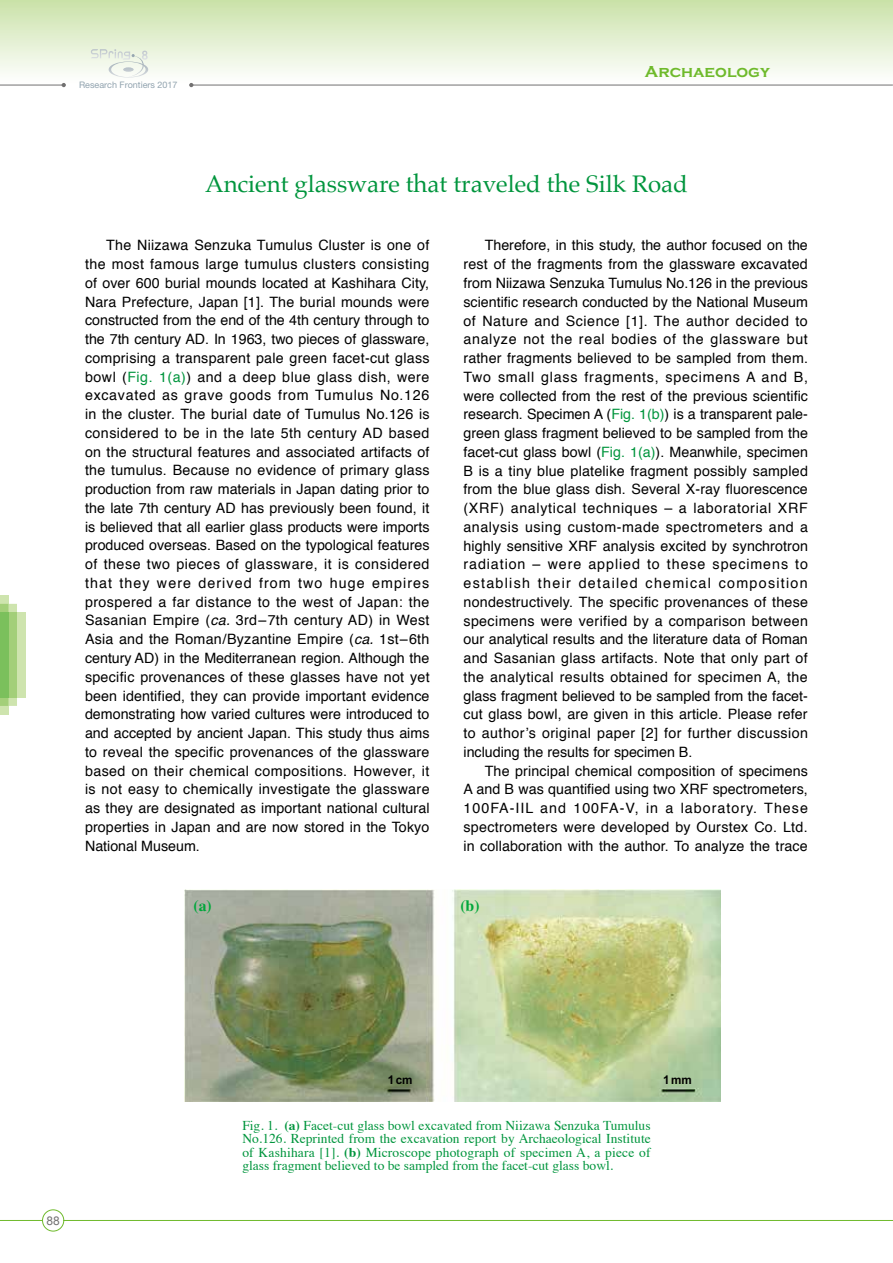
<style>
.page{position:relative;width:893px;height:1263px;background:#fff}
.page>*{position:absolute;margin:0;border:0;box-sizing:border-box;transform-origin:0 0}
.t1{font:24px "Palatino";color:#00953d}
.t2{font:700 16.5px "Copperplate Gothic";color:#6fba2c}
.t3{font:700 15.75px "Times";color:#00a73b}
.t4{font:14.25px/18.8px "Helvetica";letter-spacing:.01em;color:#000;text-align:justify}
.t5{font:13.5px/13.5px "Times";color:#00953d;text-align:justify}
.t6{font:700 12px "Arial Narrow";letter-spacing:.05em;color:#000;scale:1.18 1}
.t7{font:12px "Arial";color:#727171}
.t8{font:9px "Helvetica Neue";color:#92a4af}
.s1{color:#00953d}
.s2{font-style:italic}
.s3{font-weight:700}
</style>
<div class="page">
<div style="left:0;top:0;width:893px;height:85px;background:linear-gradient(to bottom,#cae2a9,#fff)"></div>
<hr style="left:191px;top:85px;width:701px;height:1px;background:#727171">
<hr style="left:0;top:85px;width:64px;height:1px;background:#727171">
<svg style="left:62px;top:83px;width:4px;height:4px"></svg>
<svg style="left:189px;top:83px;width:4px;height:4px"></svg>
<svg style="left:91px;top:49px;width:57px;height:29px"></svg>
<svg style="left:0;top:1209px;width:893px;height:22px"></svg>
<div style="left:0;top:595px;width:9px;height:119px;background:#cee4ae"></div>
<svg style="left:0;top:604px;width:17px;height:102px"></svg>
<div style="left:17px;top:612px;width:9px;height:85px;background:#cee4ae"></div>
<div style="left:9px;top:612px;width:8px;height:85px;background:#a3cf79"></div>
<div style="left:0;top:612px;width:9px;height:85px;background:#7bc05c"></div>
<img style="left:185px;top:889px;width:536px;height:213px">
<p class="t8" style="left:79px;top:78px;width:100px">Research Frontiers 2017</p>
<p class="t2" style="left:645px;top:63px;width:127px">Archaeology</p>
<h1 class="t1" style="left:205px;top:164px;width:484px">Ancient glassware that traveled the Silk Road</h1>
<p class="t4" style="left:85px;top:236px;width:346px;text-indent:21px">The Niizawa Senzuka Tumulus Cluster is one of the most famous large tumulus clusters consisting of over 600 burial mounds located at Kashihara City, Nara Prefecture, Japan [1]. The burial mounds were constructed from the end of the 4th century through to the 7th century AD. In 1963, two pieces of glassware, comprising a transparent pale green facet-cut glass bowl (<span class="s1">Fig. 1(a)</span>) and a deep blue glass dish, were excavated as grave goods from Tumulus No.126 in the cluster. The burial date of Tumulus No.126 is considered to be in the late 5th century AD based on the structural features and associated artifacts of the tumulus. Because no evidence of primary glass production from raw materials in Japan dating prior to the late 7th century AD has previously been found, it is believed that all earlier glass products were imports produced overseas. Based on the typological features of these two pieces of glassware, it is considered that they were derived from two huge empires prospered a far distance to the west of Japan: the Sasanian Empire (<span class="s2">ca.</span> 3rd–7th century AD) in West Asia and the Roman/Byzantine Empire (<span class="s2">ca.</span> 1st–6th century AD) in the Mediterranean region. Although the specific provenances of these glasses have not yet been identified, they can provide important evidence demonstrating how varied cultures were introduced to and accepted by ancient Japan. This study thus aims to reveal the specific provenances of the glassware based on their chemical compositions. However, it is not easy to chemically investigate the glassware as they are designated as important national cultural properties in Japan and are now stored in the Tokyo National Museum.</p>
<p class="t4" style="left:463px;top:237px;width:346px;text-indent:21px">Therefore, in this study, the author focused on the rest of the fragments from the glassware excavated from Niizawa Senzuka Tumulus No.126 in the previous scientific research conducted by the National Museum of Nature and Science [1]. The author decided to analyze not the real bodies of the glassware but rather fragments believed to be sampled from them.<br>Two small glass fragments, specimens A and B, were collected from the rest of the previous scientific research. Specimen A (<span class="s1">Fig. 1(b)</span>) is a transparent pale&shy;green glass fragment believed to be sampled from the facet-cut glass bowl (<span class="s1">Fig. 1(a)</span>). Meanwhile, specimen B is a tiny blue platelike fragment possibly sampled from the blue glass dish. Several X-ray fluorescence (XRF) analytical techniques – a laboratorial XRF analysis using custom-made spectrometers and a highly sensitive XRF analysis excited by synchrotron radiation – were applied to these specimens to establish their detailed chemical composition nondestructively. The specific provenances of these specimens were verified by a comparison between our analytical results and the literature data of Roman and Sasanian glass artifacts. Note that only part of the analytical results obtained for specimen A, the glass fragment believed to be sampled from the facet&shy;cut glass bowl, are given in this article. Please refer to author’s original paper [2] for further discussion including the results for specimen B.</p>
<p class="t4" style="left:463px;top:762px;width:346px;text-indent:21px">The principal chemical composition of specimens A and B was quantified using two XRF spectrometers, 100FA-IIL and 100FA-V, in a laboratory. These spectrometers were developed by Ourstex Co. Ltd. in collaboration with the author. To analyze the trace</p>
<p class="t3" style="left:193px;top:891px;width:20px">(a)</p>
<p class="t3" style="left:460px;top:891px;width:21px">(b)</p>
<p class="t7" style="left:46px;top:1213px;width:15px">88</p>
<p class="t6" style="left:388px;top:1070px;width:22px">1cm</p>
<p class="t6" style="left:663px;top:1070px;width:26px">1mm</p>
<p class="t5" style="left:242px;top:1117px;width:410px">Fig. 1. <span class="s3">(a)</span> Facet-cut glass bowl excavated from Niizawa Senzuka Tumulus No.126. Reprinted from the excavation report by Archaeological Institute of Kashihara [1]. <span class="s3">(b)</span> Microscope photograph of specimen A, a piece of glass fragment believed to be sampled from the facet-cut glass bowl.</p>
</div>
